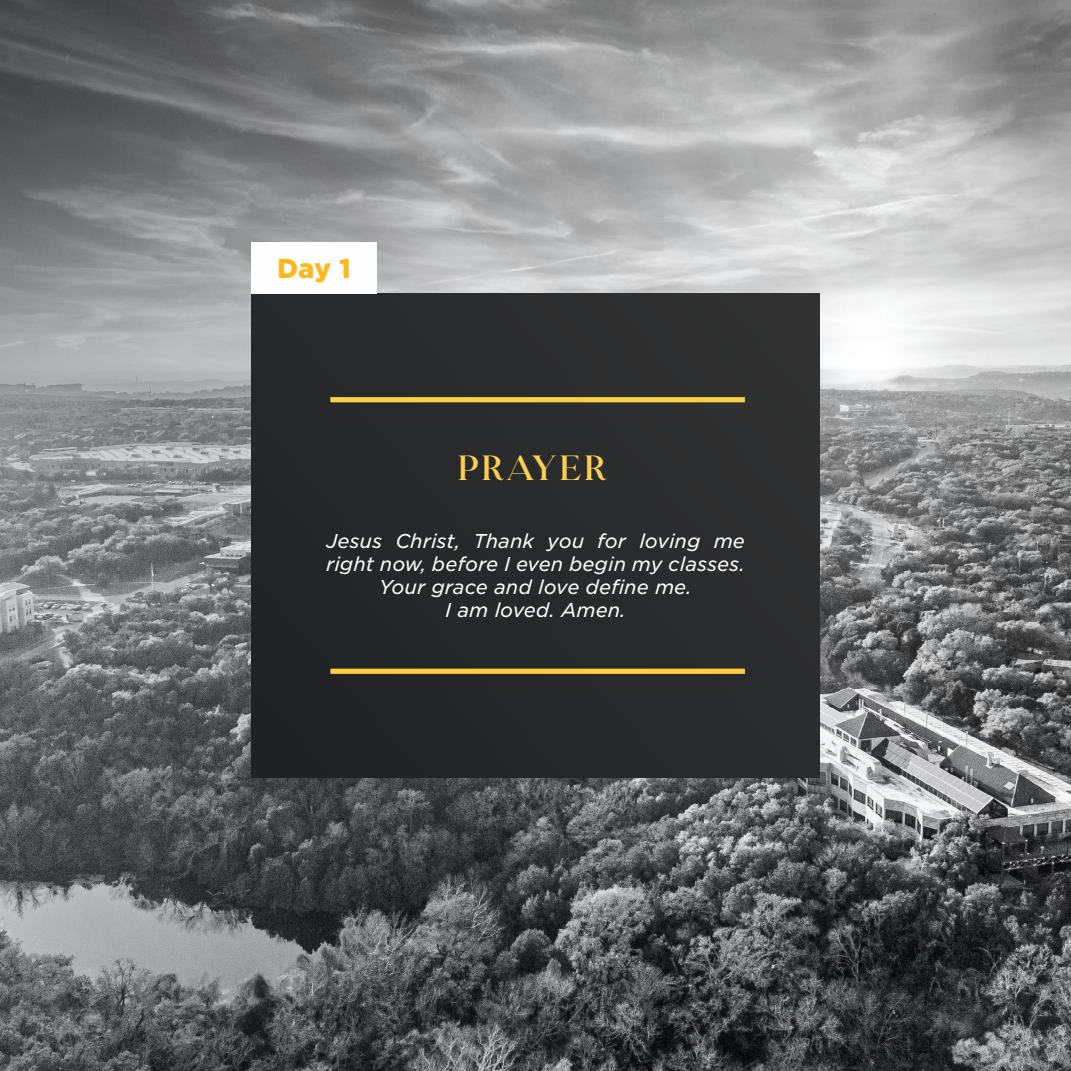
<style>
.page{position:relative;width:1071px;height:1071px;background:#fff}
.page>*{position:absolute;margin:0;border:0;box-sizing:border-box;transform-origin:0 0}
.t1{font:35px "August Stories Serif";letter-spacing:.05em;color:#fbd04f}
.t2{font:900 26.25px "Gotham S Sm";color:#fcb81b}
.t3{font:italic 19.25px/23.1px "Gotham S Sm";color:#fefefe;text-align:center}
</style>
<div class="page">
<img style="left:0;top:0;width:1071px;height:1071px">
<div style="left:251px;top:293px;width:569px;height:485px;background:#282a2c"></div>
<div style="left:330px;top:397px;width:415px;height:5px;background:#fdd041"></div>
<div style="left:330px;top:669px;width:415px;height:5px;background:#fdd041"></div>
<div style="left:251px;top:242px;width:126px;height:51px;background:#fefefe"></div>
<h2 class="t2" style="left:277px;top:250px;width:75px">Day 1</h2>
<h1 class="t1" style="left:457px;top:450px;width:151px">PRAYER</h1>
<p class="t3" style="left:326px;top:529px;width:420px">Jesus Christ, Thank you for loving me right now, before I even begin my classes.<br>Your grace and love define me.<br>I am loved. Amen.</p>
</div>
